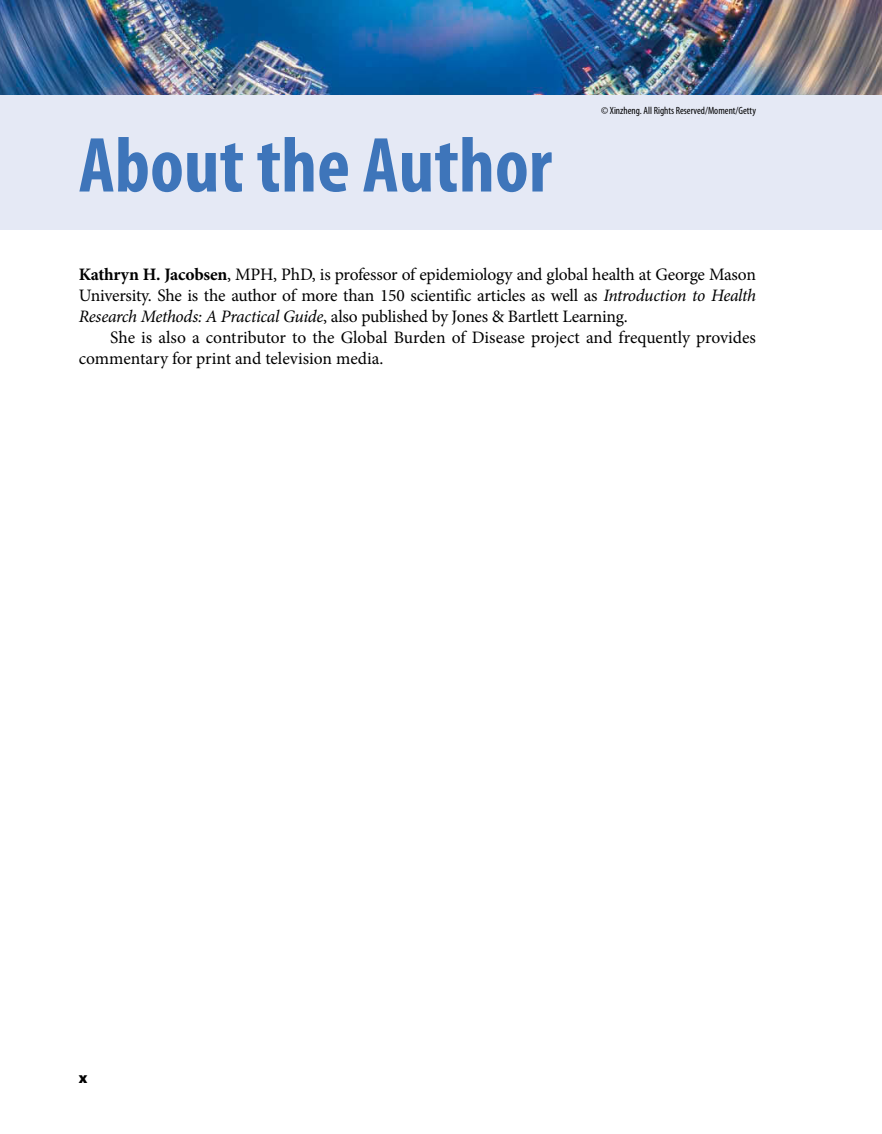
<style>
.page{position:relative;width:882px;height:1134px;background:#fff}
.page>*{position:absolute;margin:0;border:0;box-sizing:border-box;transform-origin:0 0}
.t1{font:700 condensed 78.75px "Myriad Pro";color:#3e75ba}
.t2{font:17.5px "Minion Pro";letter-spacing:-.01em;color:#000}
.t3{font:900 15.75px "Myriad Pro";color:#000}
.t4{font:condensed 10.5px "Myriad Pro";color:#000}
.s1{font-weight:700}
.s2{font-style:italic}
</style>
<div class="page">
<img style="left:0;top:0;width:882px;height:95px">
<div style="left:0;top:95px;width:882px;height:135px;background:#e5e9f5"></div>
<p class="t1" style="left:79px;top:116px;width:475px">About the Author</p>
<p class="t4" style="left:601px;top:104px;width:156px">© Xinzheng. All Rights Reserved/Moment/Getty</p>
<p class="t2" style="left:79px;top:263px;width:679px"><span class="s1">Kathryn H. Jacobsen</span>, MPH, PhD, is professor of epidemiology and global health at George Mason</p>
<p class="t2" style="left:79px;top:284px;width:679px">University. She is the author of more than 150 scientific articles as well as <span class="s2">Introduction to Health</span></p>
<p class="t2" style="left:79px;top:305px;width:551px"><span class="s2">Research Methods: A Practical Guide</span>, also published by Jones &amp; Bartlett Learning.</p>
<p class="t2" style="left:110px;top:326px;width:647px">She is also a contributor to the Global Burden of Disease project and frequently provides</p>
<p class="t2" style="left:79px;top:347px;width:306px">commentary for print and television media.</p>
<p class="t3" style="left:79px;top:1067px;width:10px">x</p>
</div>
